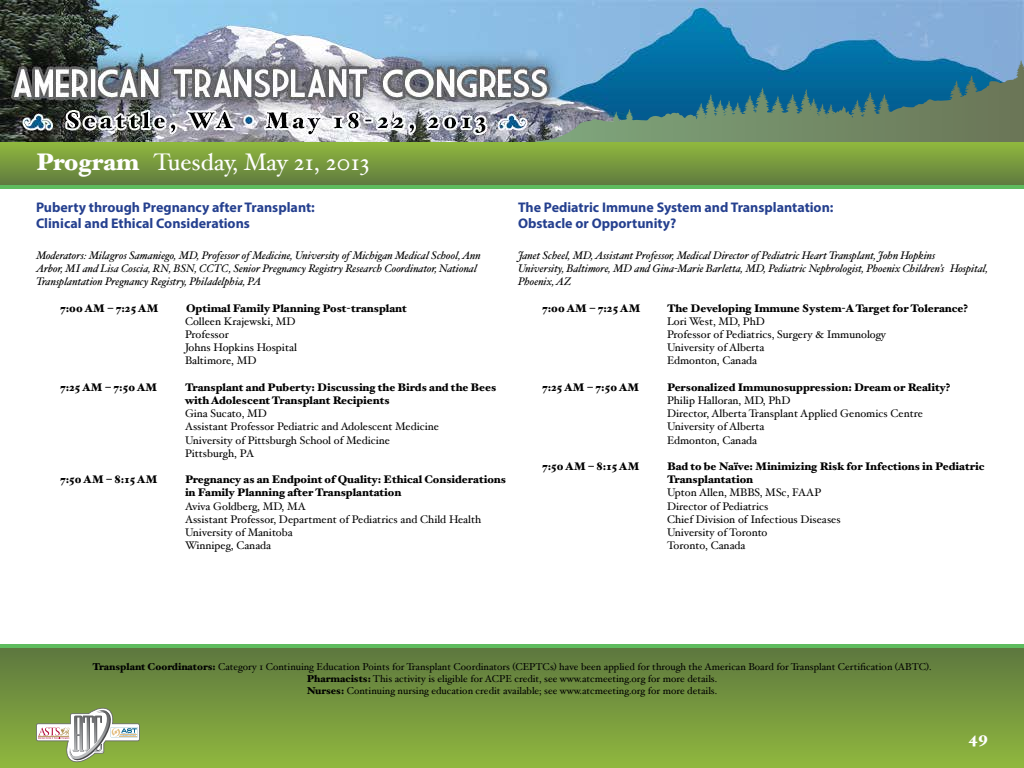
<style>
.page{position:relative;width:1024px;height:768px;background:#fff}
.page>*{position:absolute;margin:0;border:0;box-sizing:border-box;transform-origin:0 0}
.t1{font:24px "Hoefler Text";color:#fff}
.t2{font:900 24px "Hoefler Text";color:#fff}
.t3{font:900 16px "Hoefler Text";color:#fff}
.t4{font:700 14px/16.8px "Myriad Pro";color:#25408f}
.t5{font:11px/13.2px "Hoefler Text";color:#000}
.t6{font:900 11px/13.2px "Hoefler Text";color:#000}
.t7{font:italic 11px/13.2px "Hoefler Text";color:#000}
.t8{font:10px/12px "Hoefler Text";color:#000;text-align:center}
.s1{font-weight:900}
</style>
<div class="page">
<img style="left:0;top:0;width:1024px;height:142px">
<div style="left:0;top:646px;width:1024px;height:122px;background:linear-gradient(to bottom,#5c763f,#90b73e)"></div>
<hr style="left:0;top:644px;width:1024px;height:4px;background:#5ebc5e">
<svg style="left:1004px;top:61px;width:17px;height:21px"></svg>
<svg style="left:36px;top:708px;width:104px;height:54px"></svg>
<div style="left:0;top:142px;width:1024px;height:45px;background:linear-gradient(to bottom,#91b93e,#5d773f)"></div>
<hr style="left:0;top:185px;width:1024px;height:4px;background:#5ebc5e">
<h1 class="t2" style="left:36px;top:148px;width:296px">ATC Committees &amp; Staff</h1>
<h1 class="t1" style="left:36px;top:148px;width:335px"><span class="s1">Program</span> Tuesday, May 21, 2013</h1>
<p class="t4" style="left:36px;top:198px;width:280px">Puberty through Pregnancy after Transplant:<br>Clinical and Ethical Considerations</p>
<p class="t7" style="left:36px;top:248px;width:446px">Moderators: Milagros Samaniego, MD, Professor of Medicine, University of Michigan Medical School, Ann<br>Arbor, MI and Lisa Coscia, RN, BSN, CCTC, Senior Pregnancy Registry Research Coordinator, National<br>Transplantation Pregnancy Registry, Philadelphia, PA</p>
<p class="t6" style="left:60px;top:301px;width:100px">7:00 AM – 7:25 AM</p>
<p class="t6" style="left:186px;top:301px;width:222px">Optimal Family Planning Post-transplant</p>
<p class="t5" style="left:185px;top:314px;width:113px">Colleen Krajewski, MD<br>Professor<br>Johns Hopkins Hospital<br>Baltimore, MD</p>
<p class="t6" style="left:60px;top:380px;width:99px">7:25 AM – 7:50 AM</p>
<p class="t6" style="left:185px;top:380px;width:313px">Transplant and Puberty: Discussing the Birds and the Bees with Adolescent Transplant Recipients</p>
<p class="t5" style="left:185px;top:407px;width:256px">Gina Sucato, MD<br>Assistant Professor Pediatric and Adolescent Medicine University of Pittsburgh School of Medicine Pittsburgh, PA</p>
<p class="t6" style="left:60px;top:473px;width:99px">7:50 AM – 8:15 AM</p>
<p class="t6" style="left:185px;top:473px;width:323px">Pregnancy as an Endpoint of Quality: Ethical Considerations in Family Planning after Transplantation</p>
<p class="t5" style="left:185px;top:499px;width:298px">Aviva Goldberg, MD, MA<br>Assistant Professor, Department of Pediatrics and Child Health<br>University of Manitoba<br>Winnipeg, Canada</p>
<p class="t4" style="left:518px;top:198px;width:317px">The Pediatric Immune System and Transplantation:<br>Obstacle or Opportunity?</p>
<p class="t7" style="left:518px;top:248px;width:472px">Janet Scheel, MD, Assistant Professor, Medical Director of Pediatric Heart Transplant, John Hopkins<br>University, Baltimore, MD and Gina-Marie Barletta, MD, Pediatric Nephrologist, Phoenix Children’s Hospital,<br>Phoenix, AZ</p>
<p class="t6" style="left:542px;top:301px;width:100px">7:00 AM – 7:25 AM</p>
<p class="t6" style="left:667px;top:301px;width:302px">The Developing Immune System-A Target for Tolerance?</p>
<p class="t5" style="left:667px;top:314px;width:220px">Lori West, MD, PhD<br>Professor of Pediatrics, Surgery &amp; Immunology<br>University of Alberta<br>Edmonton, Canada</p>
<p class="t6" style="left:542px;top:380px;width:99px">7:25 AM – 7:50 AM</p>
<p class="t6" style="left:667px;top:380px;width:285px">Personalized Immunosuppression: Dream or Reality?</p>
<p class="t5" style="left:667px;top:394px;width:258px">Philip Halloran, MD, PhD<br>Director, Alberta Transplant Applied Genomics Centre<br>University of Alberta<br>Edmonton, Canada</p>
<p class="t6" style="left:542px;top:460px;width:99px">7:50 AM – 8:15 AM</p>
<p class="t6" style="left:667px;top:460px;width:319px">Bad to be Naïve: Minimizing Risk for Infections in Pediatric<br>Transplantation</p>
<p class="t5" style="left:667px;top:486px;width:175px">Upton Allen, MBBS, MSc, FAAP<br>Director of Pediatrics<br>Chief Division of Infectious Diseases<br>University of Toronto<br>Toronto, Canada</p>
<p class="t8" style="left:92px;top:661px;width:841px"><span class="s1">Transplant Coordinators:</span> Category 1 Continuing Education Points for Transplant Coordinators (CEPTCs) have been applied for through the American Board for Transplant Certification (ABTC).<br><span class="s1">Pharmacists:</span> This activity is eligible for ACPE credit, see www.atcmeeting.org for more details.<br><span class="s1">Nurses:</span> Continuing nursing education credit available; see www.atcmeeting.org for more details.</p>
<h2 class="t3" style="left:969px;top:728px;width:21px">49</h2>
</div>
